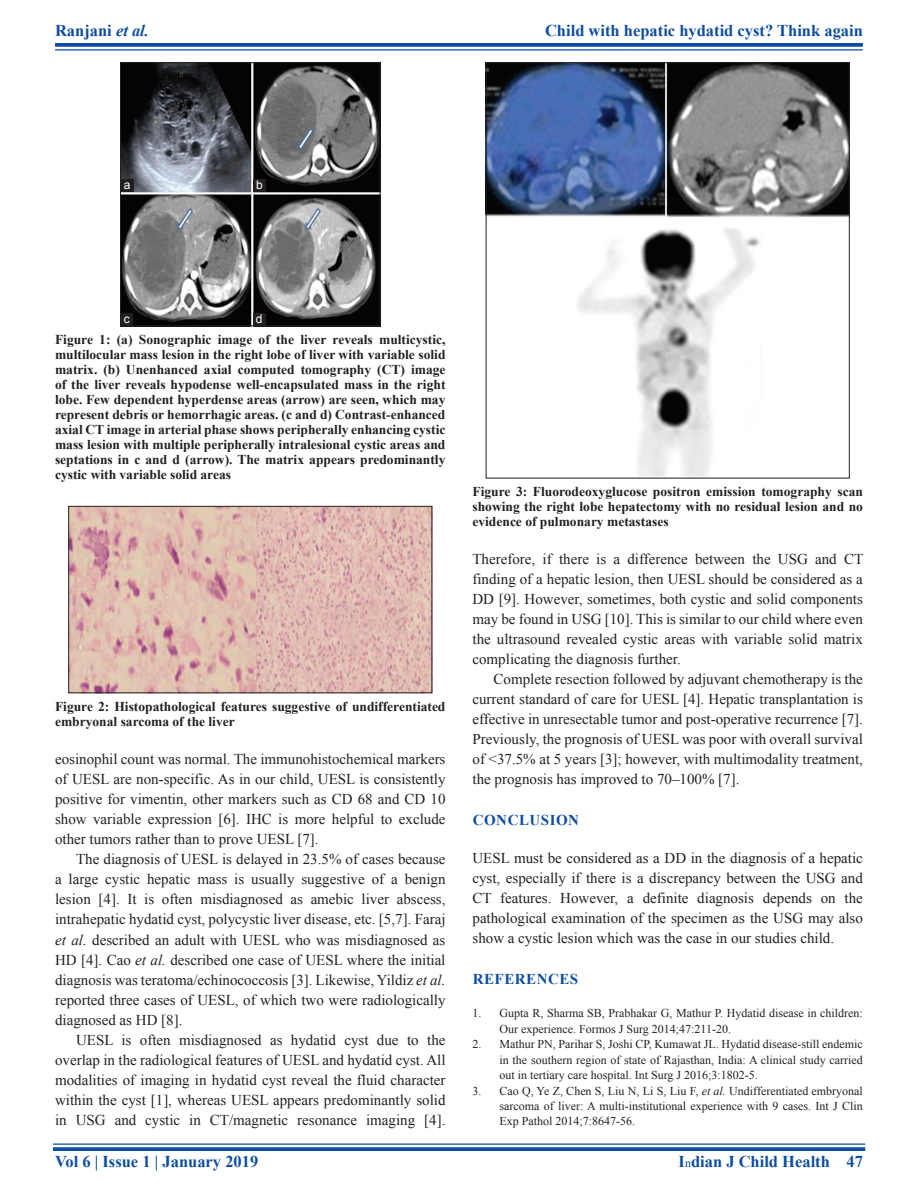
<style>
.page{position:relative;width:918px;height:1188px;background:#fff}
.page>*{position:absolute;margin:0;border:0;box-sizing:border-box;transform-origin:0 0}
.RF{font:700 16.5px "Times New Roman";color:#0d4da1}
.TX{font:15px/20.1px "Times New Roman";color:#231f20;text-align:justify}
.TXFL{font:15px/20px "Times New Roman";color:#231f20;text-align:justify}
.t1{font:700 15px "Times New Roman";letter-spacing:.035em;color:#0d4da1}
.FGC{font:700 13.5px/15px "Times New Roman";color:#231f20;text-align:justify}
.REF{font:12px/15.5px "Times New Roman";color:#231f20;text-align:justify}
.LABEL{font:12px "Arial";color:#fff}
.s1{font-style:italic}
.s2{font-weight:400;font-size:12px}
</style>
<div class="page">
<svg style="left:55px;top:43px;width:808px;height:4px;background:#1b57a6"></svg>
<hr style="left:55px;top:49px;width:808px;height:2px;background:#0d4da1">
<hr style="left:53px;top:1143px;width:812px;height:2px;background:#0d4da1">
<svg style="left:53px;top:1147px;width:812px;height:4px;background:#1b57a6"></svg>
<img style="left:70px;top:508px;width:360px;height:183px">
<div style="left:68px;top:506px;width:364px;height:187px;border:1px solid #231f20"></div>
<img style="left:488px;top:65px;width:360px;height:411px">
<div style="left:486px;top:63px;width:364px;height:415px;border:1px solid #231f20"></div>
<img style="left:122px;top:65px;width:256px;height:259px">
<div style="left:120px;top:63px;width:260px;height:263px;border:1px solid #231f20"></div>
<div style="left:121px;top:179px;width:12px;height:13px;background:#231f20"></div>
<div style="left:120px;top:313px;width:13px;height:13px;background:#231f20"></div>
<div style="left:253px;top:179px;width:13px;height:13px;background:#231f20"></div>
<div style="left:253px;top:313px;width:13px;height:13px;background:#231f20"></div>
<p class="RF" style="left:55px;top:18px;width:95px">Ranjani <span class="s1">et al.</span></p>
<p class="RF" style="left:545px;top:18px;width:319px">Child with hepatic hydatid cyst? Think again</p>
<p class="LABEL" style="left:124px;top:176px;width:8px">a</p>
<p class="LABEL" style="left:124px;top:310px;width:7px">c</p>
<p class="LABEL" style="left:256px;top:176px;width:8px">b</p>
<p class="LABEL" style="left:256px;top:310px;width:8px">d</p>
<p class="FGC" style="left:55px;top:332px;width:392px">Figure 1: (a) Sonographic image of the liver reveals multicystic, multilocular mass lesion in the right lobe of liver with variable solid matrix. (b) Unenhanced axial computed tomography (CT) image of the liver reveals hypodense well-encapsulated mass in the right lobe. Few dependent hyperdense areas (arrow) are seen, which may represent debris or hemorrhagic areas. (c and d) Contrast-enhanced axial CT image in arterial phase shows peripherally enhancing cystic mass lesion with multiple peripherally intralesional cystic areas and septations in c and d (arrow). The matrix appears predominantly cystic with variable solid areas</p>
<p class="FGC" style="left:55px;top:699px;width:392px">Figure 2: Histopathological features suggestive of undifferentiated embryonal sarcoma of the liver</p>
<p class="TX" style="left:55px;top:748px;width:392px">eosinophil count was normal. The immunohistochemical markers of UESL are non-specific. As in our child, UESL is consistently positive for vimentin, other markers such as CD 68 and CD 10 show variable expression [6]. IHC is more helpful to exclude other tumors rather than to prove UESL [7].</p>
<p class="TX" style="left:55px;top:849px;width:392px;text-indent:21px">The diagnosis of UESL is delayed in 23.5% of cases because a large cystic hepatic mass is usually suggestive of a benign lesion [4]. It is often misdiagnosed as amebic liver abscess, intrahepatic hydatid cyst, polycystic liver disease, etc. [5,7]. Faraj <span class="s1">et al.</span> described an adult with UESL who was misdiagnosed as HD [4]. Cao <span class="s1">et al.</span> described one case of UESL where the initial diagnosis was teratoma/echinococcosis [3]. Likewise, Yildiz <span class="s1">et al. </span>reported three cases of UESL, of which two were radiologically diagnosed as HD [8].</p>
<p class="TX" style="left:55px;top:1030px;width:392px;text-indent:21px">UESL is often misdiagnosed as hydatid cyst due to the overlap in the radiological features of UESL and hydatid cyst. All modalities of imaging in hydatid cyst reveal the fluid character within the cyst [1], whereas UESL appears predominantly solid in USG and cystic in CT/magnetic resonance imaging [4].</p>
<p class="FGC" style="left:472px;top:484px;width:392px">Figure 3: Fluorodeoxyglucose positron emission tomography scan showing the right lobe hepatectomy with no residual lesion and no evidence of pulmonary metastases</p>
<p class="TX" style="left:472px;top:548px;width:392px">Therefore, if there is a difference between the USG and CT finding of a hepatic lesion, then UESL should be considered as a DD [9]. However, sometimes, both cystic and solid components may be found in USG [10]. This is similar to our child where even the ultrasound revealed cystic areas with variable solid matrix complicating the diagnosis further.</p>
<p class="TX" style="left:472px;top:668px;width:392px;text-indent:21px">Complete resection followed by adjuvant chemotherapy is the current standard of care for UESL [4]. Hepatic transplantation is effective in unresectable tumor and post-operative recurrence [7].<br>Previously, the prognosis of UESL was poor with overall survival of &lt;37.5% at 5 years [3]; however, with multimodality treatment, the prognosis has improved to 70–100% [7].</p>
<h1 class="t1" style="left:473px;top:809px;width:108px">CONCLUSION</h1>
<p class="TXFL" style="left:472px;top:847px;width:392px">UESL must be considered as a DD in the diagnosis of a hepatic cyst, especially if there is a discrepancy between the USG and CT features. However, a definite diagnosis depends on the pathological examination of the specimen as the USG may also show a cystic lesion which was the case in our studies child.</p>
<h1 class="t1" style="left:473px;top:968px;width:107px">REFERENCES</h1>
<p class="REF" style="left:500px;top:1005px;width:365px;text-indent:-27px">1. Gupta R, Sharma SB, Prabhakar G, Mathur P. Hydatid disease in children:<br>Our experience. Formos J Surg 2014;47:211-20.</p>
<p class="REF" style="left:500px;top:1036px;width:365px;text-indent:-27px">2. Mathur PN, Parihar S, Joshi CP, Kumawat JL. Hydatid disease-still endemic in the southern region of state of Rajasthan, India: A clinical study carried out in tertiary care hospital. Int Surg J 2016;3:1802-5.</p>
<p class="REF" style="left:500px;top:1082px;width:365px;text-indent:-27px">3. Cao Q, Ye Z, Chen S, Liu N, Li S, Liu F, <span class="s1">et al.</span> Undifferentiated embryonal sarcoma of liver: A multi-institutional experience with 9 cases. Int J Clin Exp Pathol 2014;7:8647-56.</p>
<p class="RF" style="left:55px;top:1150px;width:205px">Vol 6 | Issue 1 | January 2019</p>
<p class="RF" style="left:679px;top:1150px;width:186px">I<span class="s2">n</span>dian J Child Health 47</p>
</div>
